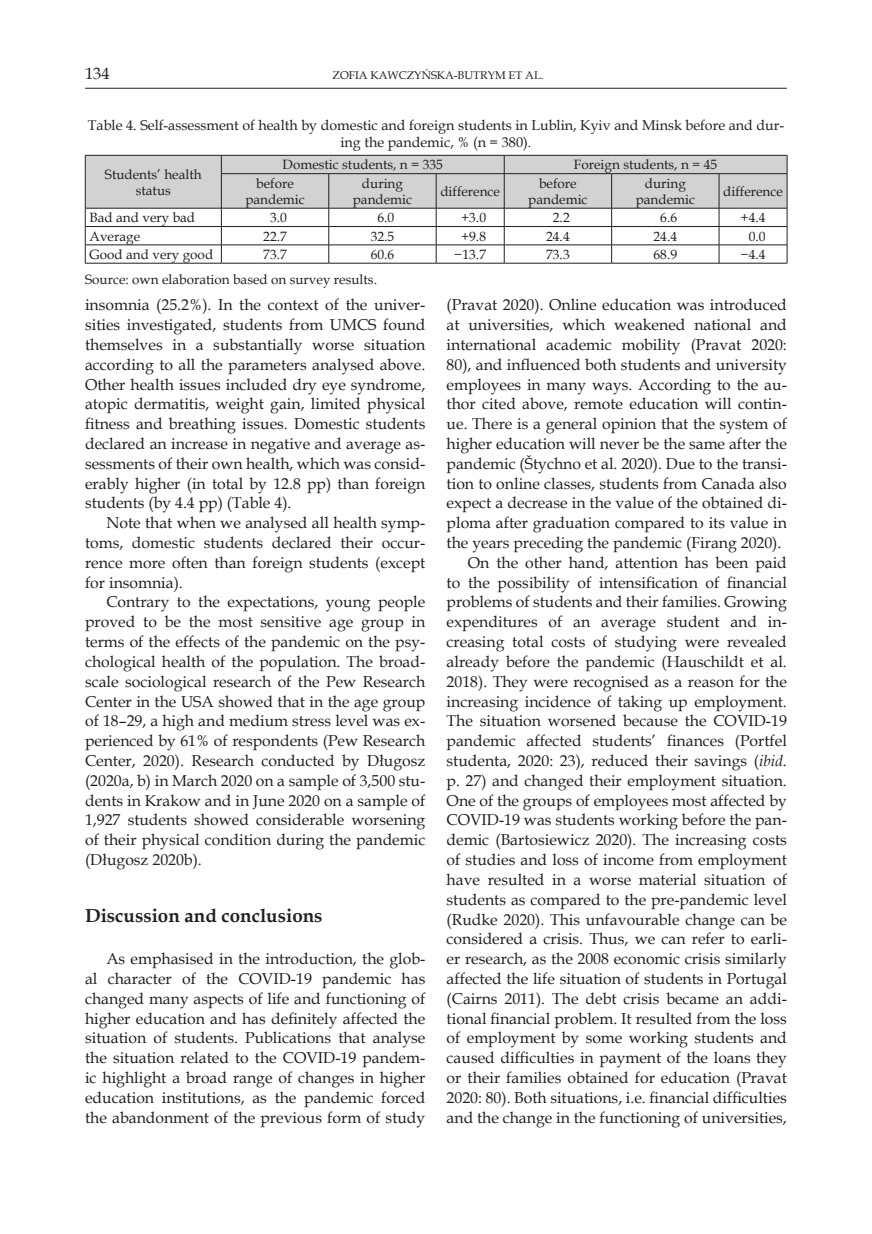
<style>
.page{position:relative;width:872px;height:1234px;background:#fff}
.page>*{position:absolute;margin:0;border:0;box-sizing:border-box;transform-origin:0 0}
.Podtytuł_1{font:700 18.75px "Book Antiqua";color:#231f20}
.t1{font:16.5px "Book Antiqua";color:#231f20}
.t2{font:15.75px/19.8px "Book Antiqua";color:#231f20;text-align:justify}
.Podpis_tabeli{font:14.25px/17.1px "Book Antiqua";color:#231f20;text-align:center}
.Tabela{font:13.5px/16.2px "Book Antiqua";color:#231f20;text-align:center}
.Objaśnienia_tabeli{font:13.5px "Book Antiqua";color:#231f20}
.t3{font:11.25px "Book Antiqua";color:#231f20}
.s1{color:#fff}
.s2{font-style:italic}
</style>
<div class="page">
<hr style="left:85px;top:88px;width:702px;height:1px;background:#231f20">
<hr style="left:85px;top:263px;width:136px;height:1px;background:#231f20">
<hr style="left:221px;top:263px;width:108px;height:1px;background:#231f20">
<hr style="left:329px;top:263px;width:107px;height:1px;background:#231f20">
<hr style="left:436px;top:263px;width:68px;height:1px;background:#231f20">
<hr style="left:504px;top:263px;width:107px;height:1px;background:#231f20">
<hr style="left:611px;top:263px;width:108px;height:1px;background:#231f20">
<hr style="left:719px;top:263px;width:68px;height:1px;background:#231f20">
<svg style="left:85px;top:155px;width:703px;height:108px"></svg>
<hr style="left:85px;top:174px;width:1px;height:34px;background:#231f20">
<hr style="left:787px;top:174px;width:1px;height:34px;background:#231f20">
<hr style="left:85px;top:208px;width:136px;height:1px;background:#231f20">
<hr style="left:221px;top:208px;width:108px;height:1px;background:#231f20">
<hr style="left:329px;top:208px;width:107px;height:1px;background:#231f20">
<hr style="left:436px;top:208px;width:68px;height:1px;background:#231f20">
<hr style="left:504px;top:208px;width:107px;height:1px;background:#231f20">
<hr style="left:611px;top:208px;width:108px;height:1px;background:#231f20">
<hr style="left:719px;top:208px;width:68px;height:1px;background:#231f20">
<p class="t1" style="left:85px;top:62px;width:26px">134</p>
<p class="t3" style="left:332px;top:68px;width:16px">Zofia</p>
<p class="t3" style="left:370px;top:68px;width:18px">Kawcz</p>
<p class="t3" style="left:414px;top:68px;width:26px">yńska</p>
<p class="t3" style="left:454px;top:68px;width:20px">-Butr</p>
<p class="t3" style="left:488px;top:68px;width:57px">ymet al.</p>
<p class="Podpis_tabeli" style="left:88px;top:116px;width:698px">Table 4. Self-assessment of health by domestic and foreign students in Lublin, Kyiv and Minsk before and dur&shy;ing the pandemic, % (n = 380).</p>
<p class="Tabela" style="left:105px;top:165px;width:98px">Students’ health status</p>
<p class="Tabela" style="left:282px;top:156px;width:162px">Domestic students, n = 335</p>
<p class="Tabela" style="left:574px;top:156px;width:145px">Foreign students, n = 45</p>
<p class="Tabela" style="left:256px;top:175px;width:39px">before</p>
<p class="Tabela" style="left:245px;top:191px;width:61px">pandemic</p>
<p class="Tabela" style="left:362px;top:175px;width:43px">during</p>
<p class="Tabela" style="left:353px;top:191px;width:61px">pandemic</p>
<p class="Tabela" style="left:645px;top:175px;width:43px">during</p>
<p class="Tabela" style="left:635px;top:191px;width:61px">pandemic</p>
<p class="Tabela" style="left:539px;top:175px;width:39px">before</p>
<p class="Tabela" style="left:528px;top:191px;width:61px">pandemic</p>
<p class="Tabela" style="left:440px;top:183px;width:61px">difference</p>
<p class="Tabela" style="left:723px;top:183px;width:61px">difference</p>
<p class="Tabela" style="left:89px;top:209px;width:107px">Bad and very bad</p>
<p class="Tabela" style="left:263px;top:209px;width:25px"><span class="s1">1</span>3.0</p>
<p class="Tabela" style="left:371px;top:209px;width:25px"><span class="s1">1</span>6.0</p>
<p class="Tabela" style="left:454px;top:209px;width:33px"><span class="s1">1</span>+3.0</p>
<p class="Tabela" style="left:546px;top:209px;width:25px"><span class="s1">1</span>2.2</p>
<p class="Tabela" style="left:653px;top:209px;width:25px"><span class="s1">1</span>6.6</p>
<p class="Tabela" style="left:740px;top:209px;width:27px">+4.4</p>
<p class="Tabela" style="left:89px;top:227px;width:52px">Average</p>
<p class="Tabela" style="left:263px;top:227px;width:25px">22.7</p>
<p class="Tabela" style="left:371px;top:227px;width:25px">32.5</p>
<p class="Tabela" style="left:454px;top:227px;width:33px"><span class="s1">1</span>+9.8</p>
<p class="Tabela" style="left:546px;top:227px;width:25px">24.4</p>
<p class="Tabela" style="left:653px;top:227px;width:25px">24.4</p>
<p class="Tabela" style="left:740px;top:227px;width:27px"><span class="s1">+</span>0.0</p>
<p class="Tabela" style="left:89px;top:246px;width:125px">Good and very good</p>
<p class="Tabela" style="left:263px;top:246px;width:25px">73.7</p>
<p class="Tabela" style="left:371px;top:246px;width:25px">60.6</p>
<p class="Tabela" style="left:454px;top:246px;width:33px">−13.7</p>
<p class="Tabela" style="left:546px;top:246px;width:25px">73.3</p>
<p class="Tabela" style="left:653px;top:246px;width:25px">68.9</p>
<p class="Tabela" style="left:740px;top:246px;width:27px">−4.4</p>
<p class="Objaśnienia_tabeli" style="left:85px;top:270px;width:293px">Source: own elaboration based on survey results.</p>
<p class="t2" style="left:85px;top:294px;width:342px">insomnia (25.2%). In the context of the univer&shy;sities investigated, students from UMCS found themselves in a substantially worse situation according to all the parameters analysed above.<br>Other health issues included dry eye syndrome, atopic dermatitis, weight gain, limited physical fitness and breathing issues. Domestic students declared an increase in negative and average as&shy;sessments of their own health, which was consid&shy;erably higher (in total by 12.8 pp) than foreign students (by 4.4 pp) (Table 4).</p>
<p class="t2" style="left:85px;top:512px;width:342px;text-indent:21px">Note that when we analysed all health symp&shy;toms, domestic students declared their occur&shy;rence more often than foreign students (except for insomnia).</p>
<p class="t2" style="left:85px;top:591px;width:342px;text-indent:21px">Contrary to the expectations, young people proved to be the most sensitive age group in terms of the effects of the pandemic on the psy&shy;chological health of the population. The broad&shy;scale sociological research of the Pew Research Center in the USA showed that in the age group of 18–29, a high and medium stress level was ex&shy;perienced by 61% of respondents (Pew Research Center, 2020). Research conducted by Długosz (2020a, b) in March 2020 on a sample of 3,500 stu&shy;dents in Krakow and in June 2020 on a sample of 1,927 students showed considerable worsening of their physical condition during the pandemic (Długosz 2020b).</p>
<p class="Podtytuł_1" style="left:85px;top:902px;width:239px">Discussion and conclusions</p>
<p class="t2" style="left:85px;top:948px;width:342px;text-indent:21px">As emphasised in the introduction, the glob&shy;al character of the COVID-19 pandemic has changed many aspects of life and functioning of higher education and has definitely affected the situation of students. Publications that analyse the situation related to the COVID-19 pandem&shy;ic highlight a broad range of changes in higher education institutions, as the pandemic forced the abandonment of the previous form of study</p>
<p class="t2" style="left:446px;top:294px;width:342px">(Pravat 2020). Online education was introduced at universities, which weakened national and international academic mobility (Pravat 2020:<br>80), and influenced both students and university employees in many ways. According to the au&shy;thor cited above, remote education will contin&shy;ue. There is a general opinion that the system of higher education will never be the same after the pandemic (Štychno et al. 2020). Due to the transi&shy;tion to online classes, students from Canada also expect a decrease in the value of the obtained di&shy;ploma after graduation compared to its value in the years preceding the pandemic (Firang 2020).</p>
<p class="t2" style="left:446px;top:552px;width:342px;text-indent:21px">On the other hand, attention has been paid to the possibility of intensification of financial problems of students and their families. Growing expenditures of an average student and in&shy;creasing total costs of studying were revealed already before the pandemic (Hauschildt et al.<br>2018). They were recognised as a reason for the increasing incidence of taking up employment.<br>The situation worsened because the COVID-19 pandemic affected students’ finances (Portfel studenta, 2020: 23), reduced their savings (<span class="s2">ibid</span>. p. 27) and changed their employment situation.<br>One of the groups of employees most affected by COVID-19 was students working before the pan&shy;demic (Bartosiewicz 2020). The increasing costs of studies and loss of income from employment have resulted in a worse material situation of students as compared to the pre-pandemic level (Rudke 2020). This unfavourable change can be considered a crisis. Thus, we can refer to earli&shy;er research, as the 2008 economic crisis similarly affected the life situation of students in Portugal (Cairns 2011). The debt crisis became an addi&shy;tional financial problem. It resulted from the loss of employment by some working students and caused difficulties in payment of the loans they or their families obtained for education (Pravat 2020: 80). Both situations, i.e. financial difficulties and the change in the functioning of universities,</p>
</div>
